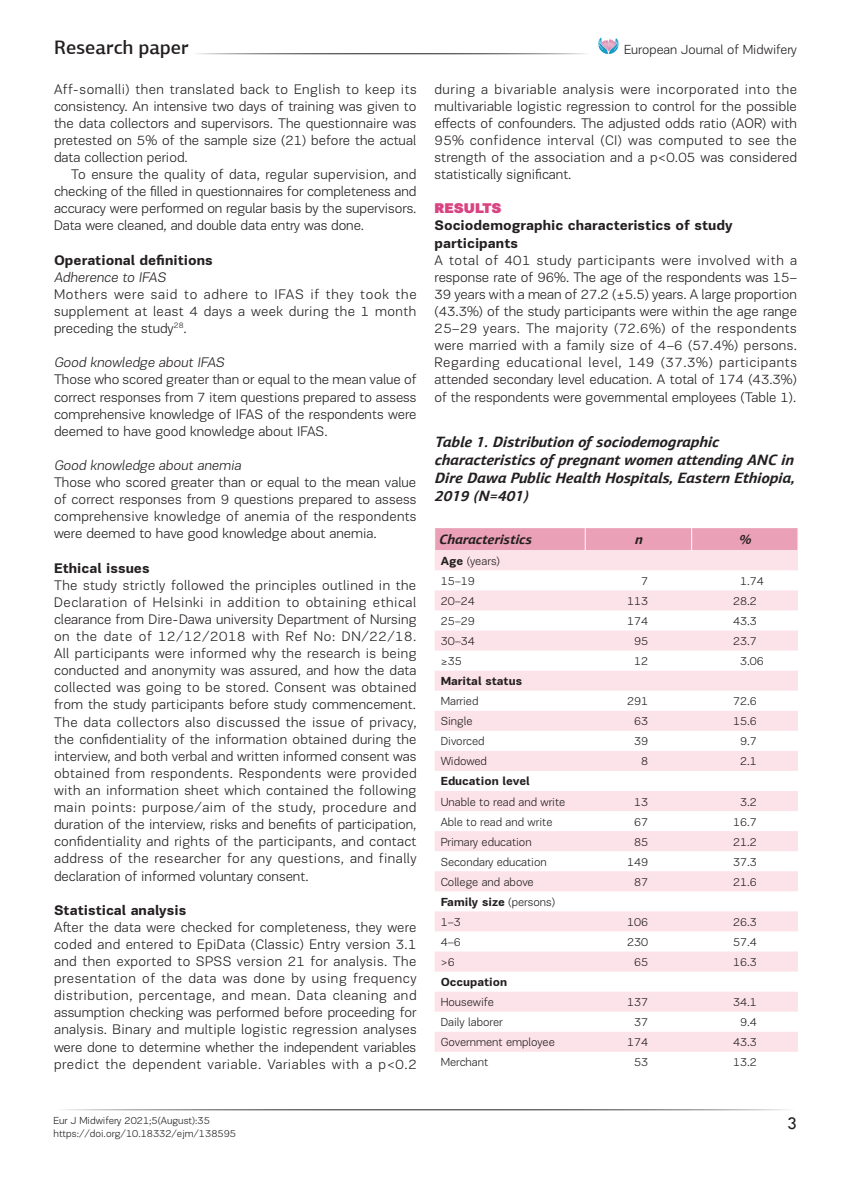
<style>
.page{position:relative;width:851px;height:1191px;background:#fff}
.page>*{position:absolute;margin:0;border:0;box-sizing:border-box;transform-origin:0 0}
.t1{font:500 19.5px "PF Agora Sans Pro";color:#231f20}
.t2{font:18px "Tw Cen";color:#231f20}
.t3{font:italic 700 15px/18px "PF Agora Sans Pro";color:#231f20}
.t4{font:300 14.25px/17.1px "PF Encore Sans Pro";color:#231f20;text-align:justify}
.t5{font:300 14.25px/17.1px "PF Encore Sans Pro";letter-spacing:.03em;color:#231f20}
.t6{font:700 14.25px/17.1px "PF Encore Sans Pro";color:#231f20}
.t7{font:900 14.25px "PF Encore Sans Pro";color:#d84482}
.t8{font:300 13.5px "PF Encore Sans Pro";color:#231f20}
.t9{font:italic 700 13.5px "PF Agora Sans Pro";color:#231f20}
.t10{font:300 12px/20.1px "PF Encore Sans Pro";color:#231f20}
.t11{font:700 12px "PF Encore Sans Pro";color:#231f20}
.t12{font:300 10.5px "PF Encore Sans Pro";color:#231f20}
.s1{font-weight:700}
</style>
<div class="page">
<svg style="left:598px;top:37px;width:20px;height:17px"></svg>
<svg style="left:434px;top:550px;width:363px;height:501px;fill:#fceaee"></svg>
<div style="left:435px;top:528px;width:363px;height:22px;background:#eaa1b7"></div>
<h1 class="t1" style="left:54px;top:35px;width:136px">Research paper</h1>
<p class="t4" style="left:54px;top:80px;width:364px">Aff-somalli) then translated back to English to keep its consistency. An intensive two days of training was given to the data collectors and supervisors. The questionnaire was pretested on 5% of the sample size (21) before the actual data collection period.</p>
<p class="t4" style="left:54px;top:166px;width:364px;text-indent:17px">To ensure the quality of data, regular supervision, and checking of the filled in questionnaires for completeness and accuracy were performed on regular basis by the supervisors.<br>Data were cleaned, and double data entry was done.</p>
<p class="t6" style="left:54px;top:251px;width:160px">Operational definitions</p>
<p class="t5" style="left:54px;top:268px;width:364px">Adherence to IFAS<br>Mothers were said to adhere to IFAS if they took the supplement at least 4 days a week during the 1 month preceding the study<sup>28</sup>.</p>
<p class="t4" style="left:54px;top:354px;width:364px;text-align:left">Good knowledge about IFAS<br>Those who scored greater than or equal to the mean value of correct responses from 7 item questions prepared to assess comprehensive knowledge of IFAS of the respondents were deemed to have good knowledge about IFAS.</p>
<p class="t4" style="left:54px;top:457px;width:364px;text-align:left">Good knowledge about anemia<br>Those who scored greater than or equal to the mean value of correct responses from 9 questions prepared to assess comprehensive knowledge of anemia of the respondents were deemed to have good knowledge about anemia.</p>
<p class="t6" style="left:54px;top:559px;width:97px">Ethical issues</p>
<p class="t4" style="left:54px;top:576px;width:364px">The study strictly followed the principles outlined in the Declaration of Helsinki in addition to obtaining ethical clearance from Dire-Dawa university Department of Nursing on the date of 12/12/2018 with Ref No: DN/22/18.<br>All participants were informed why the research is being conducted and anonymity was assured, and how the data collected was going to be stored. Consent was obtained from the study participants before study commencement.<br>The data collectors also discussed the issue of privacy, the confidentiality of the information obtained during the interview, and both verbal and written informed consent was obtained from respondents. Respondents were provided with an information sheet which contained the following main points: purpose/aim of the study, procedure and duration of the interview, risks and benefits of participation, confidentiality and rights of the participants, and contact address of the researcher for any questions, and finally declaration of informed voluntary consent.</p>
<p class="t6" style="left:54px;top:901px;width:134px">Statistical analysis</p>
<p class="t4" style="left:54px;top:918px;width:364px">After the data were checked for completeness, they were coded and entered to EpiData (Classic) Entry version 3.1 and then exported to SPSS version 21 for analysis. The presentation of the data was done by using frequency distribution, percentage, and mean. Data cleaning and assumption checking was performed before proceeding for analysis. Binary and multiple logistic regression analyses were done to determine whether the independent variables predict the dependent variable. Variables with a p&lt;0.2</p>
<p class="t8" style="left:624px;top:42px;width:174px">European Journal of Midwifery</p>
<p class="t4" style="left:434px;top:80px;width:364px">during a bivariable analysis were incorporated into the multivariable logistic regression to control for the possible effects of confounders. The adjusted odds ratio (AOR) with 95% confidence interval (CI) was computed to see the strength of the association and a p&lt;0.05 was considered statistically significant.</p>
<p class="t7" style="left:434px;top:199px;width:69px">RESULTS</p>
<p class="t6" style="left:434px;top:217px;width:299px">Sociodemographic characteristics of study participants</p>
<p class="t4" style="left:434px;top:251px;width:364px">A total of 401 study participants were involved with a response rate of 96%. The age of the respondents was 15– 39 years with a mean of 27.2 (±5.5) years. A large proportion (43.3%) of the study participants were within the age range 25–29 years. The majority (72.6%) of the respondents were married with a family size of 4–6 (57.4%) persons.<br>Regarding educational level, 149 (37.3%) participants attended secondary level education. A total of 174 (43.3%) of the respondents were governmental employees (Table 1).</p>
<p class="t3" style="left:434px;top:432px;width:364px">Table 1. Distribution of sociodemographic characteristics of pregnant women attending ANC in Dire Dawa Public Health Hospitals, Eastern Ethiopia, 2019 (N=401)</p>
<p class="t9" style="left:439px;top:531px;width:96px">Characteristics</p>
<p class="t9" style="left:634px;top:531px;width:11px">n</p>
<p class="t9" style="left:738px;top:531px;width:16px">%</p>
<p class="t10" style="left:440px;top:551px;width:61px"><span class="s1">Age</span> (years)<br>15–19</p>
<p class="t10" style="left:641px;top:571px;width:9px">7</p>
<p class="t10" style="left:740px;top:571px;width:25px">1.74</p>
<p class="t10" style="left:440px;top:591px;width:36px">20–24</p>
<p class="t10" style="left:627px;top:591px;width:23px">113</p>
<p class="t10" style="left:733px;top:591px;width:25px">28.2</p>
<p class="t10" style="left:440px;top:611px;width:36px">25–29</p>
<p class="t10" style="left:627px;top:611px;width:23px">174</p>
<p class="t10" style="left:733px;top:611px;width:25px">43.3</p>
<p class="t10" style="left:440px;top:631px;width:36px">30–34</p>
<p class="t10" style="left:634px;top:631px;width:16px">95</p>
<p class="t10" style="left:733px;top:631px;width:25px">23.7</p>
<p class="t10" style="left:440px;top:651px;width:23px">≥35</p>
<p class="t10" style="left:634px;top:651px;width:16px">12</p>
<p class="t10" style="left:740px;top:651px;width:25px">3.06</p>
<p class="t11" style="left:440px;top:673px;width:83px">Marital status</p>
<p class="t10" style="left:440px;top:691px;width:39px">Married</p>
<p class="t10" style="left:627px;top:691px;width:23px">291</p>
<p class="t10" style="left:733px;top:691px;width:25px">72.6</p>
<p class="t10" style="left:440px;top:711px;width:33px">Single</p>
<p class="t10" style="left:634px;top:711px;width:16px">63</p>
<p class="t10" style="left:733px;top:711px;width:25px">15.6</p>
<p class="t10" style="left:440px;top:731px;width:45px">Divorced</p>
<p class="t10" style="left:634px;top:731px;width:16px">39</p>
<p class="t10" style="left:740px;top:731px;width:18px">9.7</p>
<p class="t10" style="left:440px;top:751px;width:48px">Widowed</p>
<p class="t10" style="left:641px;top:751px;width:9px">8</p>
<p class="t10" style="left:740px;top:751px;width:18px">2.1</p>
<p class="t11" style="left:440px;top:774px;width:91px">Education level</p>
<p class="t10" style="left:440px;top:791px;width:126px">Unable to read and write</p>
<p class="t10" style="left:634px;top:791px;width:16px">13</p>
<p class="t10" style="left:740px;top:791px;width:18px">3.2</p>
<p class="t10" style="left:440px;top:811px;width:113px">Able to read and write</p>
<p class="t10" style="left:634px;top:811px;width:16px">67</p>
<p class="t10" style="left:733px;top:811px;width:25px">16.7</p>
<p class="t10" style="left:440px;top:831px;width:93px">Primary education</p>
<p class="t10" style="left:634px;top:831px;width:16px">85</p>
<p class="t10" style="left:733px;top:831px;width:25px">21.2</p>
<p class="t10" style="left:440px;top:851px;width:108px">Secondary education</p>
<p class="t10" style="left:627px;top:851px;width:23px">149</p>
<p class="t10" style="left:733px;top:851px;width:25px">37.3</p>
<p class="t10" style="left:440px;top:871px;width:94px">College and above</p>
<p class="t10" style="left:634px;top:871px;width:16px">87</p>
<p class="t10" style="left:733px;top:871px;width:25px">21.6</p>
<p class="t10" style="left:440px;top:891px;width:116px"><span class="s1">Family size</span> (persons)<br>1–3</p>
<p class="t10" style="left:627px;top:911px;width:23px">106</p>
<p class="t10" style="left:733px;top:911px;width:25px">26.3</p>
<p class="t10" style="left:440px;top:932px;width:22px">4–6</p>
<p class="t10" style="left:627px;top:932px;width:23px">230</p>
<p class="t10" style="left:733px;top:932px;width:25px">57.4</p>
<p class="t10" style="left:440px;top:952px;width:16px">&gt;6</p>
<p class="t10" style="left:634px;top:952px;width:16px">65</p>
<p class="t10" style="left:733px;top:952px;width:25px">16.3</p>
<p class="t11" style="left:440px;top:974px;width:68px">Occupation</p>
<p class="t10" style="left:440px;top:992px;width:55px">Housewife</p>
<p class="t10" style="left:627px;top:992px;width:23px">137</p>
<p class="t10" style="left:733px;top:992px;width:25px">34.1</p>
<p class="t10" style="left:440px;top:1012px;width:64px">Daily laborer</p>
<p class="t10" style="left:634px;top:1012px;width:16px">37</p>
<p class="t10" style="left:740px;top:1012px;width:18px">9.4</p>
<p class="t10" style="left:440px;top:1032px;width:116px">Government employee</p>
<p class="t10" style="left:627px;top:1032px;width:23px">174</p>
<p class="t10" style="left:733px;top:1032px;width:25px">43.3</p>
<p class="t10" style="left:440px;top:1052px;width:49px">Merchant</p>
<p class="t10" style="left:634px;top:1052px;width:16px">53</p>
<p class="t10" style="left:733px;top:1052px;width:25px">13.2</p>
<p class="t12" style="left:53px;top:1114px;width:158px">Eur J Midwifery 2021;5(August):35</p>
<p class="t2" style="left:786px;top:1112px;width:11px">3</p>
<p class="t12" style="left:53px;top:1127px;width:184px">https://doi.org/10.18332/ejm/138595</p>
</div>
